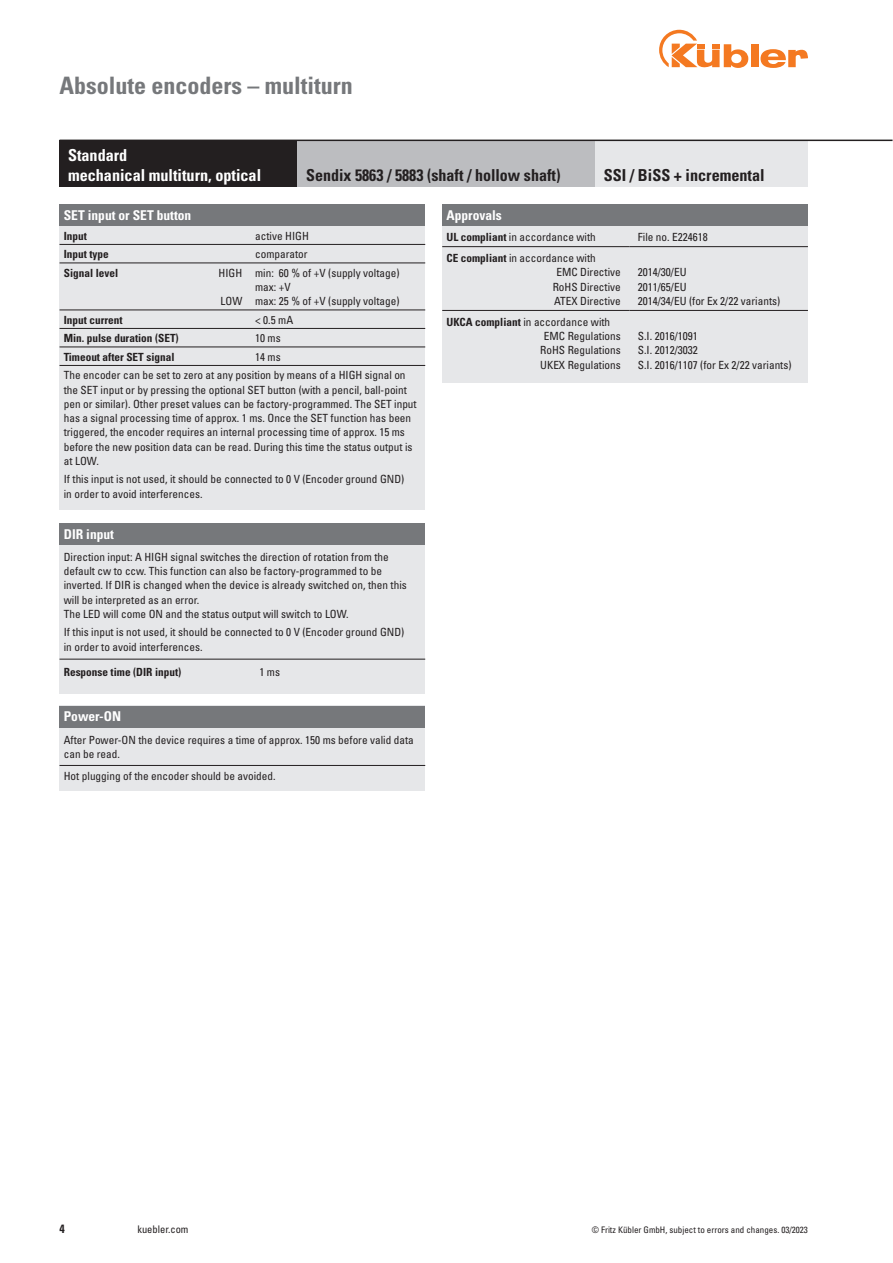
<style>
.page{position:relative;width:893px;height:1263px;background:#fff}
.page>*{position:absolute;margin:0;border:0;box-sizing:border-box;transform-origin:0 0}
.Kapitel{font:700 condensed 24px "Univers LT Std";color:#76787b}
.t1{font:700 condensed 16.5px "Univers";color:#231f20}
.t2{font:700 condensed 16.5px "Univers";color:#fff}
.Bestellschlüssel{font:700 condensed 13.5px "Univers LT Std";color:#fff}
.Bestellschlüssel-2{font:700 condensed 13.5px "Univers";color:#fff}
.t3{font:700 condensed 12px "Univers";color:#231f20}
.technisch-linie-schw{font:condensed 11.25px/14.2px "Univers LT Std";color:#231f20}
.technisch-linie-schw-2{font:condensed 11.25px "Univers";color:#231f20}
.technisch-linie-schw-3{font:700 condensed 11.25px "Univers LT Std";color:#231f20}
.t4{font:condensed 10.5px "Univers LT Std";color:#231f20}
.t5{font:condensed 9px "Univers LT Std";color:#231f20}
.s1{font-weight:700}
.s2{font-family:"Univers LT Std"}
</style>
<div class="page">
<div style="left:751px;top:44px;width:7px;height:23px;background:#f47921"></div>
<svg style="left:760px;top:49px;width:48px;height:19px"></svg>
<svg style="left:659px;top:30px;width:89px;height:38px"></svg>
<div style="left:595px;top:140px;width:213px;height:47px;background:#e6e7e9"></div>
<div style="left:60px;top:140px;width:238px;height:47px;background:#231f20"></div>
<div style="left:298px;top:140px;width:297px;height:47px;background:#bcbdc0"></div>
<div style="left:60px;top:706px;width:365px;height:85px;background:#e6e7e9"></div>
<div style="left:60px;top:706px;width:365px;height:21px;background:#76787b"></div>
<hr style="left:60px;top:765px;width:365px;height:1px;background:#231f20">
<div style="left:60px;top:225px;width:365px;height:285px;background:#e6e7e9"></div>
<hr style="left:60px;top:244px;width:365px;height:1px;background:#231f20">
<hr style="left:60px;top:263px;width:365px;height:1px;background:#231f20">
<hr style="left:60px;top:310px;width:365px;height:1px;background:#231f20">
<hr style="left:60px;top:328px;width:365px;height:1px;background:#231f20">
<hr style="left:60px;top:347px;width:365px;height:1px;background:#231f20">
<hr style="left:60px;top:365px;width:365px;height:1px;background:#231f20">
<div style="left:60px;top:204px;width:365px;height:21px;background:#76787b"></div>
<div style="left:60px;top:523px;width:365px;height:170px;background:#e6e7e9"></div>
<div style="left:60px;top:523px;width:365px;height:21px;background:#76787b"></div>
<hr style="left:60px;top:659px;width:365px;height:1px;background:#231f20">
<div style="left:442px;top:204px;width:366px;height:179px;background:#e6e7e9"></div>
<div style="left:442px;top:204px;width:366px;height:21px;background:#76787b"></div>
<hr style="left:442px;top:310px;width:187px;height:1px;background:#231f20">
<hr style="left:629px;top:310px;width:179px;height:1px;background:#231f20">
<hr style="left:442px;top:246px;width:187px;height:1px;background:#231f20">
<hr style="left:629px;top:246px;width:179px;height:1px;background:#231f20">
<hr style="left:60px;top:140px;width:832px;height:1px;background:#231f20">
<p class="Kapitel" style="left:60px;top:71px;width:295px">Absolute encoders – multiturn</p>
<p class="t2" style="left:68px;top:145px;width:61px">Standard</p>
<p class="t2" style="left:68px;top:165px;width:195px">mechanical multiturn, optical</p>
<p class="t1" style="left:306px;top:165px;width:256px">Sendix 5863 / 5883 (shaft / hollow shaft)</p>
<p class="t1" style="left:604px;top:165px;width:162px">SSI / BiSS + incremental</p>
<p class="Bestellschlüssel" style="left:64px;top:207px;width:129px">SET input or SET button</p>
<p class="technisch-linie-schw-3" style="left:64px;top:229px;width:25px">Input</p>
<p class="technisch-linie-schw" style="left:255px;top:229px;width:55px">active HIGH</p>
<p class="technisch-linie-schw-3" style="left:64px;top:247px;width:46px">Input type</p>
<p class="technisch-linie-schw" style="left:255px;top:247px;width:54px">comparator</p>
<p class="technisch-linie-schw-3" style="left:64px;top:266px;width:56px">Signal level</p>
<p class="technisch-linie-schw" style="left:219px;top:266px;width:182px">HIGH min: 60 % of +V (supply voltage)</p>
<p class="technisch-linie-schw" style="left:255px;top:280px;width:37px">max: +V</p>
<p class="technisch-linie-schw" style="left:220px;top:294px;width:180px">LOW max: 25 % of +V (supply voltage)</p>
<p class="technisch-linie-schw-3" style="left:64px;top:313px;width:60px">Input current</p>
<p class="technisch-linie-schw" style="left:255px;top:313px;width:40px">&lt; 0.5 mA</p>
<p class="technisch-linie-schw-3" style="left:64px;top:331px;width:116px">Min. pulse duration (SET)</p>
<p class="technisch-linie-schw" style="left:255px;top:331px;width:27px">10 ms</p>
<p class="technisch-linie-schw-3" style="left:64px;top:350px;width:112px">Timeout after SET signal</p>
<p class="technisch-linie-schw" style="left:255px;top:350px;width:27px">14 ms</p>
<p class="technisch-linie-schw" style="left:64px;top:368px;width:354px">The encoder can be set to zero at any position by means of a HIGH signal on the SET input or by pressing the optional SET button (with a pencil, ball-point pen or similar). Other preset values can be factory-programmed. The SET input has a signal processing time of approx. 1 ms. Once the SET function has been triggered, the encoder requires an internal processing time of approx. 15 ms before the new position data can be read. During this time the status output is at LOW.</p>
<p class="technisch-linie-schw" style="left:64px;top:472px;width:342px">If this input is not used, it should be connected to 0 V (Encoder ground GND)</p>
<p class="technisch-linie-schw" style="left:64px;top:486px;width:140px">in order to avoid interferences.</p>
<p class="Bestellschlüssel" style="left:64px;top:525px;width:52px">DIR input</p>
<p class="technisch-linie-schw" style="left:64px;top:550px;width:345px">Direction input: A HIGH signal switches the direction of rotation from the default cw to ccw. This function can also be factory-programmed to be inverted. If DIR is changed when the device is already switched on, then this will be interpreted as an error.<br>The LED will come ON and the status output will switch to LOW.</p>
<p class="technisch-linie-schw" style="left:64px;top:625px;width:342px">If this input is not used, it should be connected to 0 V (Encoder ground GND) in order to avoid interferences.</p>
<p class="technisch-linie-schw-3" style="left:64px;top:665px;width:119px">Response time (DIR input)</p>
<p class="technisch-linie-schw" style="left:259px;top:664px;width:22px">1 ms</p>
<p class="Bestellschlüssel" style="left:64px;top:708px;width:59px">Power-ON</p>
<p class="technisch-linie-schw" style="left:64px;top:732px;width:352px">After Power-ON the device requires a time of approx. 150 ms before valid data can be read.</p>
<p class="technisch-linie-schw" style="left:64px;top:769px;width:213px">Hot plugging of the encoder should be avoided.</p>
<p class="Bestellschlüssel-2" style="left:446px;top:207px;width:57px">Approvals</p>
<p class="technisch-linie-schw-2" style="left:446px;top:230px;width:151px"><span class="s1">UL compliant</span> in accordance with</p>
<p class="technisch-linie-schw-2" style="left:638px;top:230px;width:71px">File no. E224618</p>
<p class="technisch-linie-schw-2" style="left:446px;top:251px;width:151px"><span class="s1">CE compliant</span> in accordance with</p>
<p class="technisch-linie-schw-2" style="left:556px;top:265px;width:66px">EMC Directive</p>
<p class="technisch-linie-schw-2" style="left:553px;top:279px;width:70px">RoHS Directive</p>
<p class="technisch-linie-schw-2" style="left:554px;top:294px;width:68px">ATEX Directive</p>
<p class="technisch-linie-schw-2" style="left:638px;top:265px;width:50px">2014/30/EU</p>
<p class="technisch-linie-schw-2" style="left:638px;top:279px;width:50px">2011/65/EU</p>
<p class="technisch-linie-schw-2" style="left:638px;top:294px;width:144px"><span class="s2">2014/34/EU (</span>for Ex 2/22 variants<span class="s2">)</span></p>
<p class="technisch-linie-schw-2" style="left:446px;top:315px;width:165px"><span class="s1">UKCA compliant</span> in accordance with</p>
<p class="technisch-linie-schw-2" style="left:544px;top:329px;width:78px">EMC Regulations</p>
<p class="technisch-linie-schw-2" style="left:540px;top:343px;width:82px">RoHS Regulations</p>
<p class="technisch-linie-schw-2" style="left:540px;top:357px;width:82px">UKEX Regulations</p>
<p class="technisch-linie-schw-2" style="left:638px;top:329px;width:61px">S.I. 2016/1091</p>
<p class="technisch-linie-schw-2" style="left:638px;top:343px;width:61px">S.I. 2012/3032</p>
<p class="technisch-linie-schw-2" style="left:638px;top:357px;width:155px">S.I. 2016/1107 (for Ex 2/22 variants)</p>
<p class="t3" style="left:60px;top:1221px;width:7px">4</p>
<p class="t4" style="left:137px;top:1223px;width:53px">kuebler.com</p>
<p class="t5" style="left:592px;top:1224px;width:218px">© Fritz Kübler GmbH, subject to errors and changes. 03/2023</p>
</div>
